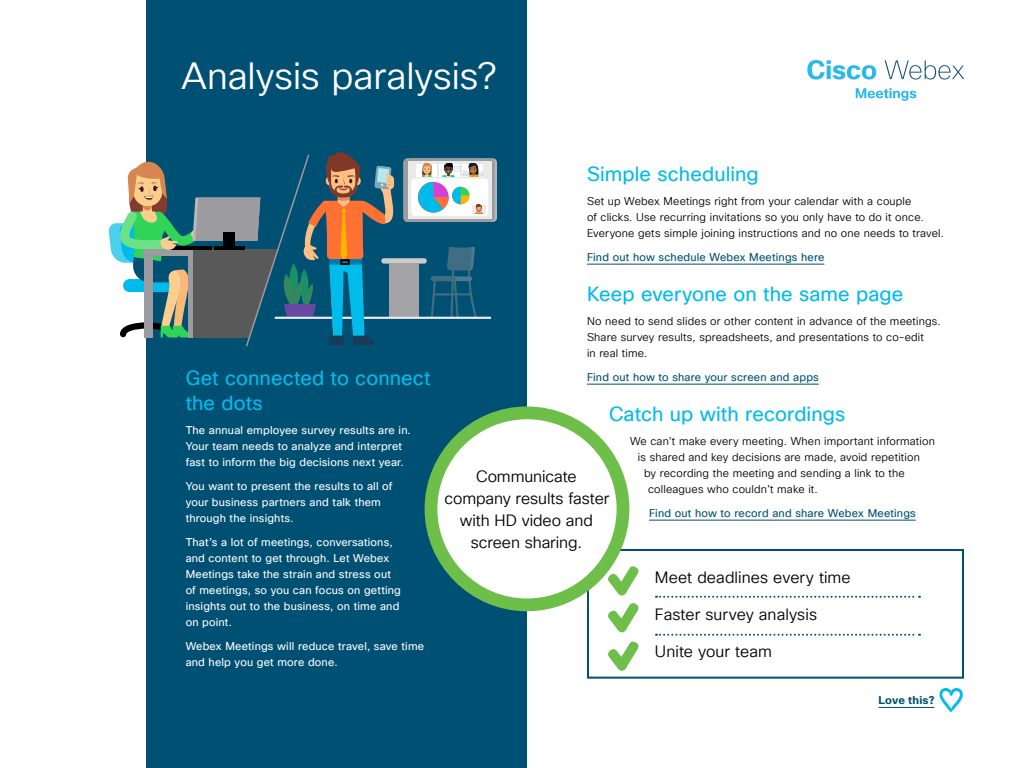
<style>
.page{position:relative;width:1024px;height:768px;background:#fff}
.page>*{position:absolute;margin:0;border:0;box-sizing:border-box;transform-origin:0 0}
.t1{font:37px "Cisco Sans TT Light";color:#fff}
.t2{font:20px/25px "Cisco Sans TT";letter-spacing:.005em;color:#00bceb}
.t3{font:16px/22px "Cisco Sans TT Light";color:#000;text-align:center}
.t4{font:11px/16px "Cisco Sans TT Light";letter-spacing:.015em;color:#000}
.t5{font:11px/16px "Cisco Sans TT";letter-spacing:.015em;color:#fff}
.t6{font:11px "Cisco Sans TT";letter-spacing:.015em;color:#005073}
.t7{font:700 11px "Cisco Sans TT";letter-spacing:.02em;color:#005073}
</style>
<div class="page">
<div style="left:147px;top:0;width:380px;height:768px;background:#005073"></div>
<svg style="left:856px;top:88px;width:60px;height:12px"></svg>
<svg style="left:807px;top:60px;width:69px;height:20px"></svg>
<svg style="left:885px;top:60px;width:79px;height:20px"></svg>
<hr style="left:587px;top:264px;width:237px;height:1px;background:#005073">
<hr style="left:587px;top:384px;width:232px;height:1px;background:#005073">
<hr style="left:649px;top:520px;width:267px;height:1px;background:#005073">
<svg style="left:431px;top:280px;width:5px;height:37px"></svg>
<hr style="left:433px;top:293px;width:39px;height:2px;background:#989898">
<svg style="left:447px;top:247px;width:30px;height:70px"></svg>
<div style="left:431px;top:276px;width:25px;height:5px;background:#3f6e82;border-radius:2px"></div>
<div style="left:381px;top:258px;width:46px;height:6px;background:#cccccd;border-radius:3px"></div>
<div style="left:389px;top:264px;width:30px;height:54px;background:#a4a4a6"></div>
<hr style="left:275px;top:317px;width:216px;height:2px;background:#eaeaea">
<div style="left:403px;top:158px;width:94px;height:64px;background:#b8b8bc;border-radius:4px"></div>
<div style="left:403px;top:158px;width:92px;height:64px;background:#9b9ba0;border-radius:4px"></div>
<svg style="left:408px;top:161px;width:84px;height:58px;background:#ccd8da"></svg>
<svg style="left:109px;top:152px;width:286px;height:195px"></svg>
<div style="left:587px;top:549px;width:377px;height:130px;border:2px solid #005073"></div>
<svg style="left:608px;top:641px;width:31px;height:30px"></svg>
<svg style="left:608px;top:603px;width:31px;height:30px"></svg>
<svg style="left:606px;top:565px;width:33px;height:31px"></svg>
<svg style="left:656px;top:596px;width:264px;height:2px"></svg>
<svg style="left:656px;top:634px;width:264px;height:2px"></svg>
<hr style="left:879px;top:707px;width:55px;height:1px;background:#005073">
<svg style="left:939px;top:688px;width:24px;height:24px"></svg>
<div style="left:431px;top:413px;width:192px;height:192px;background:#fff;border-radius:50%"></div>
<div style="left:425px;top:406px;width:204px;height:205px;border:13px solid #6ebe4a;border-radius:50%"></div>
<h1 class="t1" style="left:181px;top:52px;width:317px">Analysis paralysis?</h1>
<h2 class="t2" style="left:186px;top:366px;width:246px">Get connected to connect the dots</h2>
<p class="t5" style="left:186px;top:422px;width:227px">The annual employee survey results are in.<br>Your team needs to analyze and interpret fast to inform the big decisions next year.</p>
<p class="t5" style="left:186px;top:478px;width:208px">You want to present the results to all of your business partners and talk them through the insights.</p>
<p class="t5" style="left:186px;top:534px;width:217px">That’s a lot of meetings, conversations, and content to get through. Let Webex Meetings take the strain and stress out of meetings, so you can focus on getting insights out to the business, on time and on point.</p>
<p class="t5" style="left:186px;top:638px;width:240px">Webex Meetings will reduce travel, save time and help you get more done.</p>
<h2 class="t2" style="left:587px;top:162px;width:173px">Simple scheduling</h2>
<p class="t4" style="left:587px;top:193px;width:358px">Set up Webex Meetings right from your calendar with a couple<br>of clicks. Use recurring invitations so you only have to do it once.<br>Everyone gets simple joining instructions and no one needs to travel.</p>
<p class="t6" style="left:587px;top:250px;width:239px">Find out how schedule Webex Meetings here</p>
<h2 class="t2" style="left:587px;top:282px;width:318px">Keep everyone on the same page</h2>
<p class="t4" style="left:587px;top:313px;width:355px">No need to send slides or other content in advance of the meetings.<br>Share survey results, spreadsheets, and presentations to co-edit<br>in real time.</p>
<p class="t6" style="left:587px;top:370px;width:233px">Find out how to share your screen and apps</p>
<h2 class="t2" style="left:609px;top:402px;width:238px">Catch up with recordings</h2>
<p class="t4" style="left:630px;top:433px;width:306px">We can’t make every meeting. When important information</p>
<p class="t4" style="left:638px;top:449px;width:283px">is shared and key decisions are made, avoid repetition</p>
<p class="t4" style="left:644px;top:465px;width:262px">by recording the meeting and sending a link to the</p>
<p class="t4" style="left:648px;top:481px;width:171px">colleagues who couldn’t make it.</p>
<p class="t6" style="left:649px;top:506px;width:268px">Find out how to record and share Webex Meetings</p>
<h3 class="t3" style="left:444px;top:466px;width:166px">Communicate company results faster with HD video and screen sharing.</h3>
<h3 class="t3" style="left:655px;top:567px;width:197px">Meet deadlines every time</h3>
<h3 class="t3" style="left:655px;top:604px;width:164px">Faster survey analysis</h3>
<h3 class="t3" style="left:655px;top:641px;width:118px">Unite your team</h3>
<p class="t7" style="left:878px;top:693px;width:57px">Love this?</p>
</div>
